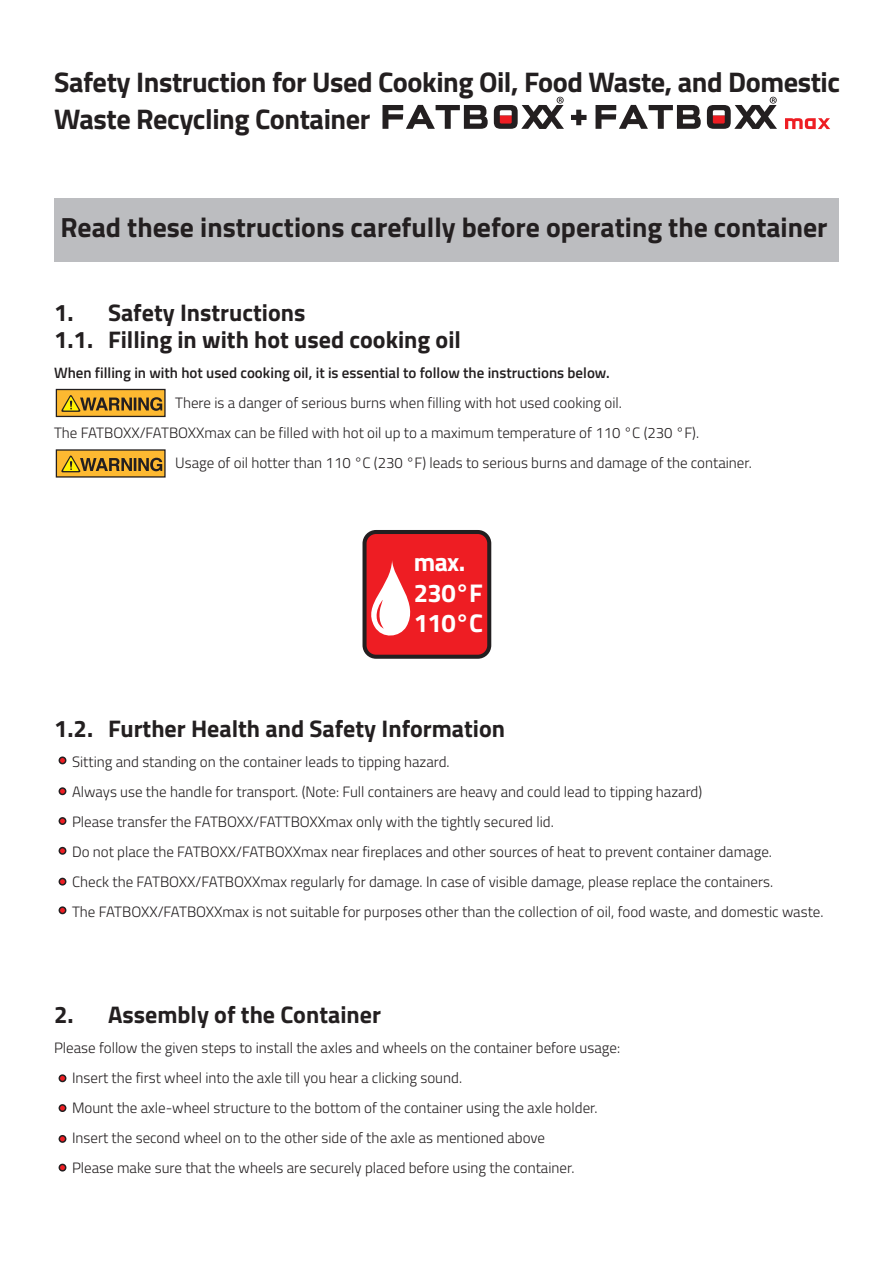
<style>
.page{position:relative;width:893px;height:1263px;background:#fff}
.page>*{position:absolute;margin:0;border:0;box-sizing:border-box;transform-origin:0 0}
.t1{font:700 28.35px "Titillium";letter-spacing:-.015em;color:#231f20}
.t2{font:700 27.75px "Titillium";color:#231f20}
.t3{font:700 25.65px "Titillium";letter-spacing:-.02em;color:#fff}
.t4{font:700 24px "Titillium";color:#231f20}
.t5{font:300 15px "Titillium";color:#231f20}
.t6{font:600 15px "Titillium";color:#231f20}
</style>
<div class="page">
<div style="left:54px;top:198px;width:785px;height:63px;background:#bcbdc0"></div>
<div style="left:56px;top:389px;width:109px;height:27px;background:#fdb931"></div>
<div style="left:56px;top:389px;width:110px;height:28px;border:1px solid #231f20"></div>
<svg style="left:61px;top:395px;width:101px;height:17px"></svg>
<div style="left:56px;top:450px;width:109px;height:27px;background:#fdb931"></div>
<svg style="left:61px;top:455px;width:101px;height:17px"></svg>
<div style="left:59px;top:757px;width:7px;height:7px;background:#ee1d23;border-radius:50%"></div>
<div style="left:59px;top:756px;width:7px;height:8px;border:2px solid #231f20;border-radius:50%"></div>
<div style="left:59px;top:788px;width:7px;height:6px;background:#ee1d23;border-radius:50%"></div>
<div style="left:59px;top:787px;width:7px;height:8px;border:2px solid #231f20;border-radius:50%"></div>
<div style="left:59px;top:818px;width:7px;height:6px;background:#ee1d23;border-radius:50%"></div>
<div style="left:59px;top:817px;width:7px;height:8px;border:2px solid #231f20;border-radius:50%"></div>
<div style="left:59px;top:848px;width:7px;height:6px;background:#ee1d23;border-radius:50%"></div>
<div style="left:59px;top:847px;width:7px;height:8px;border:2px solid #231f20;border-radius:50%"></div>
<div style="left:59px;top:878px;width:7px;height:7px;background:#ee1d23;border-radius:50%"></div>
<div style="left:59px;top:878px;width:7px;height:7px;border:2px solid #231f20;border-radius:50%"></div>
<div style="left:59px;top:907px;width:7px;height:6px;background:#ee1d23;border-radius:50%"></div>
<div style="left:59px;top:906px;width:7px;height:8px;border:2px solid #231f20;border-radius:50%"></div>
<svg style="left:785px;top:118px;width:45px;height:11px"></svg>
<svg style="left:595px;top:105px;width:106px;height:24px"></svg>
<svg style="left:707px;top:97px;width:70px;height:32px"></svg>
<svg style="left:382px;top:105px;width:106px;height:24px"></svg>
<svg style="left:494px;top:97px;width:70px;height:32px"></svg>
<svg style="left:571px;top:110px;width:15px;height:15px"></svg>
<div style="left:365px;top:532px;width:124px;height:125px;background:#ee1d23;border-radius:11px"></div>
<div style="left:362px;top:530px;width:129px;height:129px;border:4px solid #231f20;border-radius:11px"></div>
<svg style="left:362px;top:560px;width:49px;height:79px"></svg>
<div style="left:59px;top:1075px;width:7px;height:6px;background:#ee1d23;border-radius:50%"></div>
<div style="left:59px;top:1074px;width:7px;height:8px;border:2px solid #231f20;border-radius:50%"></div>
<div style="left:59px;top:1105px;width:7px;height:6px;background:#ee1d23;border-radius:50%"></div>
<div style="left:59px;top:1104px;width:7px;height:8px;border:2px solid #231f20;border-radius:50%"></div>
<div style="left:59px;top:1136px;width:7px;height:6px;background:#ee1d23;border-radius:50%"></div>
<div style="left:59px;top:1135px;width:7px;height:8px;border:2px solid #231f20;border-radius:50%"></div>
<div style="left:59px;top:1164px;width:7px;height:7px;background:#ee1d23;border-radius:50%"></div>
<div style="left:59px;top:1164px;width:7px;height:7px;border:2px solid #231f20;border-radius:50%"></div>
<p class="t1" style="left:54px;top:60px;width:788px">Safety Instruction for Used Cooking Oil, Food Waste, and Domestic</p>
<p class="t1" style="left:54px;top:98px;width:318px">Waste Recycling Container</p>
<p class="t2" style="left:61px;top:206px;width:768px">Read these instructions carefully before operating the container</p>
<p class="t4" style="left:54px;top:294px;width:253px">1. Safety Instructions</p>
<p class="t4" style="left:54px;top:321px;width:409px">1.1. Filling in with hot used cooking oil</p>
<p class="t6" style="left:54px;top:362px;width:557px">When filling in with hot used cooking oil, it is essential to follow the instructions below.</p>
<p class="t5" style="left:175px;top:392px;width:448px">There is a danger of serious burns when filling with hot used cooking oil.</p>
<p class="t5" style="left:54px;top:422px;width:647px">The FATBOXX/FATBOXXmax can be filled with hot oil up to a maximum temperature of 110 °C (230 °F).</p>
<p class="t5" style="left:175px;top:452px;width:578px">Usage of oil hotter than 110 °C (230 °F) leads to serious burns and damage of the container.</p>
<p class="t3" style="left:414px;top:542px;width:53px">max.</p>
<p class="t3" style="left:414px;top:573px;width:71px">230°F</p>
<p class="t3" style="left:414px;top:604px;width:71px">110°C</p>
<p class="t4" style="left:54px;top:710px;width:453px">1.2. Further Health and Safety Information</p>
<p class="t5" style="left:72px;top:750px;width:379px">Sitting and standing on the container leads to tipping hazard.</p>
<p class="t5" style="left:72px;top:780px;width:632px">Always use the handle for transport. (Note: Full containers are heavy and could lead to tipping hazard)</p>
<p class="t5" style="left:72px;top:810px;width:483px">Please transfer the FATBOXX/FATTBOXXmax only with the tightly secured lid.</p>
<p class="t5" style="left:72px;top:840px;width:701px">Do not place the FATBOXX/FATBOXXmax near fireplaces and other sources of heat to prevent container damage.</p>
<p class="t5" style="left:72px;top:870px;width:703px">Check the FATBOXX/FATBOXXmax regularly for damage. In case of visible damage, please replace the containers.</p>
<p class="t5" style="left:72px;top:900px;width:753px">The FATBOXX/FATBOXXmax is not suitable for purposes other than the collection of oil, food waste, and domestic waste.</p>
<p class="t4" style="left:54px;top:996px;width:328px">2. Assembly of the Container</p>
<p class="t5" style="left:54px;top:1037px;width:568px">Please follow the given steps to install the axles and wheels on the container before usage:</p>
<p class="t5" style="left:72px;top:1067px;width:392px">Insert the first wheel into the axle till you hear a clicking sound.</p>
<p class="t5" style="left:72px;top:1097px;width:527px">Mount the axle-wheel structure to the bottom of the container using the axle holder.</p>
<p class="t5" style="left:72px;top:1127px;width:475px">Insert the second wheel on to the other side of the axle as mentioned above</p>
<p class="t5" style="left:72px;top:1157px;width:504px">Please make sure that the wheels are securely placed before using the container.</p>
</div>
